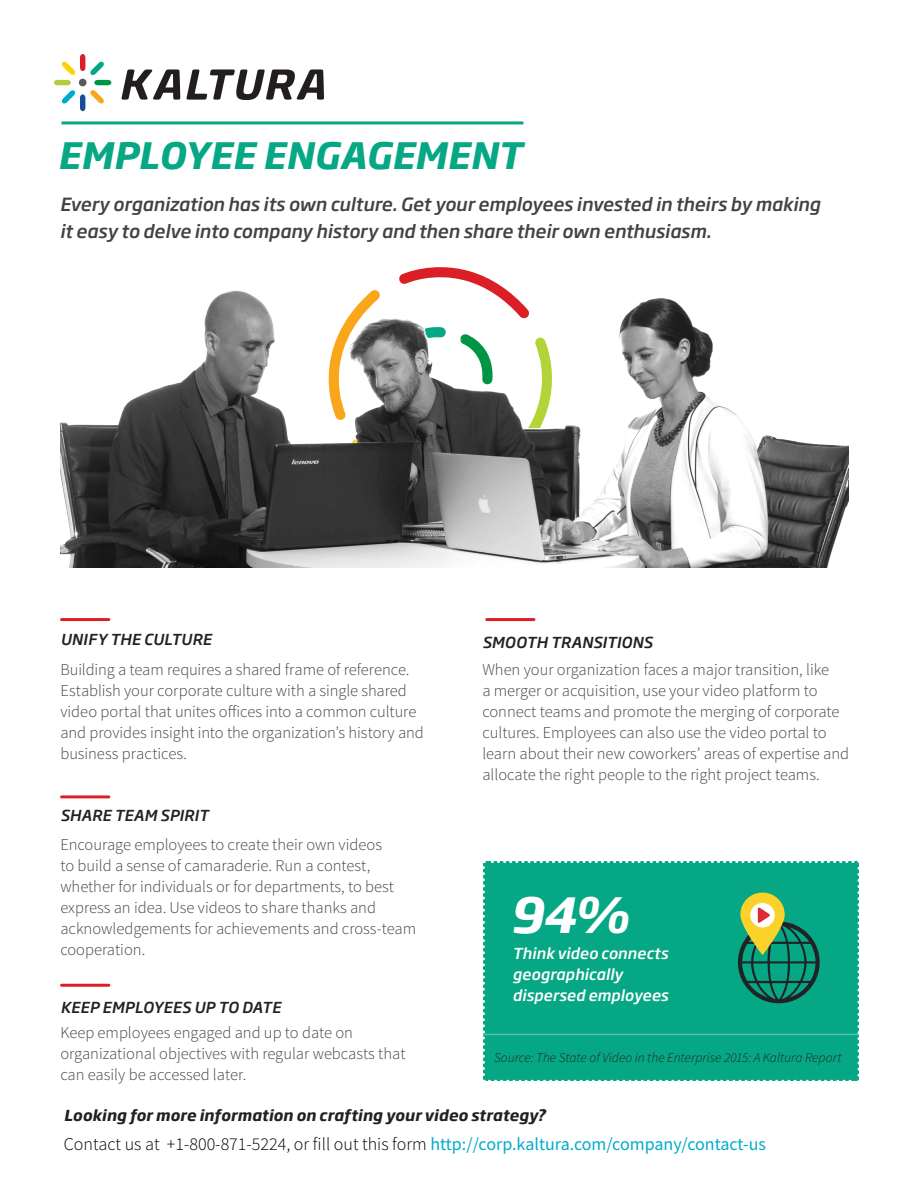
<style>
.page{position:relative;width:918px;height:1188px;background:#fff}
.page>*{position:absolute;margin:0;border:0;box-sizing:border-box;transform-origin:0 0}
.t1{font:italic 700 48px "Soho Gothic Pro";color:#fff}
.t2{font:italic 700 36px "Soho Gothic Pro";letter-spacing:.005em;color:#06a784}
.t3{font:italic 500 18px/27px "Soho Gothic Pro";letter-spacing:-.005em;color:#434343}
.t4{font:300 18px "Source Sans Pro";color:#000}
.t5{font:300 16.5px/21px "Source Sans Pro";color:#434343}
.t6{font:italic 500 15px "Soho Gothic Pro";letter-spacing:.01em;color:#222}
.t7{font:italic 700 15px "Soho Gothic Pro";letter-spacing:.005em;color:#241f21}
.t8{font:italic 500 15px/21px "Soho Gothic Pro";letter-spacing:.005em;color:#fff}
.t9{font:italic 300 13.5px "Source Sans Pro";color:#222}
.s1{font-weight:400;color:#00abcc}
</style>
<div class="page">
<hr style="left:61px;top:121px;width:462px;height:3px;background:#06a784">
<img style="left:61px;top:267px;width:788px;height:301px">
<svg style="left:483px;top:861px;width:376px;height:220px;background:#0fa682"></svg>
<hr style="left:62px;top:618px;width:47px;height:3px;background:#da1f26">
<hr style="left:487px;top:618px;width:47px;height:3px;background:#da1f26">
<hr style="left:62px;top:795px;width:47px;height:3px;background:#da1f26">
<hr style="left:62px;top:984px;width:47px;height:3px;background:#da1f26">
<svg style="left:54px;top:54px;width:57px;height:57px"></svg>
<svg style="left:121px;top:69px;width:59px;height:31px"></svg>
<svg style="left:186px;top:69px;width:138px;height:31px"></svg>
<div style="left:79px;top:79px;width:8px;height:7px;background:#595a5b;border-radius:50%"></div>
<h2 class="t2" style="left:58px;top:127px;width:466px">EMPLOYEE ENGAGEMENT</h2>
<p class="t3" style="left:60px;top:190px;width:762px">Every organization has its own culture. Get your employees invested in theirs by making it easy to delve into company history and then share their own enthusiasm.</p>
<p class="t6" style="left:60px;top:628px;width:153px">UNIFY THE CULTURE</p>
<p class="t5" style="left:60px;top:659px;width:365px">Building a team requires a shared frame of reference.<br>Establish your corporate culture with a single shared video portal that unites offices into a common culture and provides insight into the organization’s history and business practices.</p>
<p class="t6" style="left:60px;top:803px;width:150px">SHARE TEAM SPIRIT</p>
<p class="t5" style="left:60px;top:834px;width:357px">Encourage employees to create their own videos<br>to build a sense of camaraderie. Run a contest, whether for individuals or for departments, to best express an idea. Use videos to share thanks and acknowledgements for achievements and cross-team cooperation.</p>
<p class="t6" style="left:60px;top:996px;width:222px">KEEP EMPLOYEES UP TO DATE</p>
<p class="t5" style="left:60px;top:1022px;width:347px">Keep employees engaged and up to date on organizational objectives with regular webcasts that can easily be accessed later.</p>
<p class="t6" style="left:482px;top:631px;width:172px">SMOOTH TRANSITIONS</p>
<p class="t5" style="left:482px;top:659px;width:368px">When your organization faces a major transition, like<br>a merger or acquisition, use your video platform to connect teams and promote the merging of corporate cultures. Employees can also use the video portal to learn about their new coworkers’ areas of expertise and allocate the right people to the right project teams.</p>
<h1 class="t1" style="left:509px;top:877px;width:121px">94%</h1>
<p class="t8" style="left:513px;top:942px;width:157px">Think video connects geographically dispersed employees</p>
<p class="t9" style="left:494px;top:1049px;width:349px">Source: The State of Video in the Enterprise 2015: A Kaltura Report</p>
<p class="t7" style="left:64px;top:1104px;width:483px">Looking for more information on crafting your video strategy?</p>
<p class="t4" style="left:64px;top:1134px;width:704px">Contact us at +1-800-871-5224, or fill out this form <span class="s1">http://corp.kaltura.com/company/contact-us</span></p>
</div>
